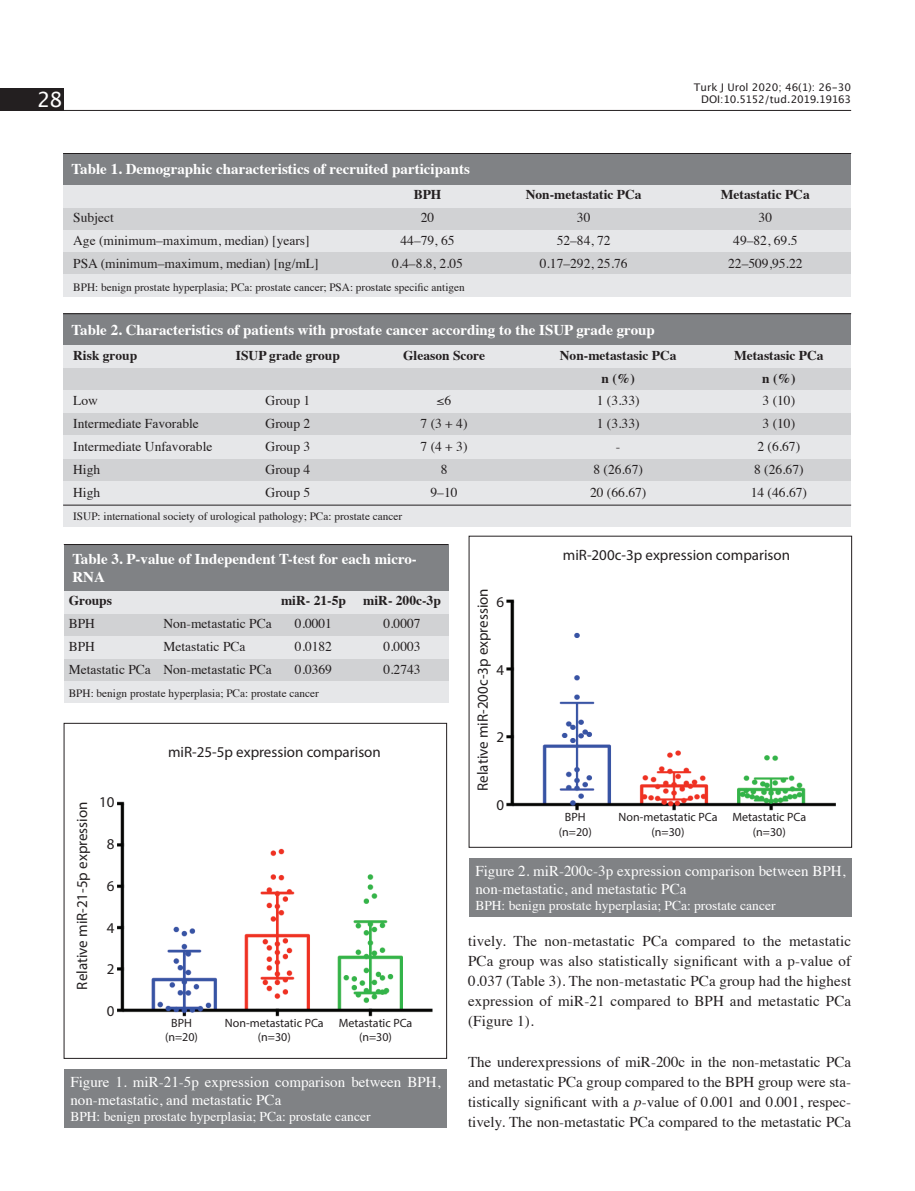
<style>
.page{position:relative;width:915px;height:1191px;background:#fff}
.page>*{position:absolute;margin:0;border:0;box-sizing:border-box;transform-origin:0 0}
.t1{font:21px "Lucida Grande";color:#fff}
.t2{font:15px/20.1px "Times";letter-spacing:.005em;color:#231f20;text-align:justify}
.t3{font:700 15px/18px "Times";color:#fff}
.t4{font:15px/18px "Times";color:#fff}
.t5{font:15px "Myriad Pro";color:#231f20}
.t6{font:13.5px "Times";color:#231f20}
.t7{font:700 13.5px "Times";color:#231f20}
.t8{font:13.5px "Times";color:#fff}
.t9{font:12px/14.4px "Myriad Pro";color:#231f20;text-align:center}
.t10{font:11.25px "Times";color:#231f20}
.t11{font:10.5px/12.6px "Lucida Grande";color:#231f20;text-align:right}
.s1{font-style:italic}
</style>
<div class="page">
<div style="left:63px;top:184px;width:787px;height:113px;background:#e6e7e9"></div>
<div style="left:63px;top:153px;width:787px;height:31px;background:#808285"></div>
<div style="left:63px;top:208px;width:787px;height:22px;background:#d1d2d4"></div>
<div style="left:63px;top:252px;width:787px;height:22px;background:#d1d2d4"></div>
<hr style="left:63px;top:153px;width:787px;height:1px;background:#231f20">
<div style="left:63px;top:344px;width:787px;height:183px;background:#e6e7e9"></div>
<div style="left:63px;top:313px;width:787px;height:31px;background:#808285"></div>
<div style="left:63px;top:369px;width:787px;height:21px;background:#d1d2d4"></div>
<div style="left:63px;top:414px;width:787px;height:21px;background:#d1d2d4"></div>
<div style="left:63px;top:459px;width:787px;height:22px;background:#d1d2d4"></div>
<hr style="left:63px;top:505px;width:787px;height:1px;background:#231f20">
<hr style="left:63px;top:313px;width:787px;height:1px;background:#231f20">
<div style="left:64px;top:590px;width:384px;height:113px;background:#e6e7e9"></div>
<div style="left:64px;top:544px;width:384px;height:46px;background:#808285"></div>
<div style="left:64px;top:614px;width:384px;height:21px;background:#d1d2d4"></div>
<div style="left:64px;top:659px;width:384px;height:21px;background:#d1d2d4"></div>
<hr style="left:64px;top:544px;width:384px;height:1px;background:#231f20">
<img style="left:117px;top:801px;width:316px;height:216px">
<div style="left:64px;top:1069px;width:382px;height:58px;background:#808285"></div>
<img style="left:506px;top:599px;width:330px;height:212px">
<div style="left:469px;top:858px;width:382px;height:58px;background:#808285"></div>
<hr style="left:64px;top:110px;width:786px;height:1px;background:#231f20">
<div style="left:0;top:88px;width:64px;height:23px;background:#231f20"></div>
<h1 class="t1" style="left:37px;top:88px;width:27px">28</h1>
<p class="t11" style="left:693px;top:81px;width:159px">Turk J Urol 2020; 46(1): 26-30<br>DOI:10.5152/tud.2019.19163</p>
<p class="t3" style="left:72px;top:159px;width:399px">Table 1. Demographic characteristics of recruited participants</p>
<p class="t7" style="left:413px;top:182px;width:29px">BPH</p>
<p class="t7" style="left:525px;top:182px;width:117px">Non-metastatic PCa</p>
<p class="t7" style="left:720px;top:182px;width:90px">Metastatic PCa</p>
<p class="t6" style="left:73px;top:205px;width:42px">Subject</p>
<p class="t6" style="left:420px;top:205px;width:15px">20</p>
<p class="t6" style="left:576px;top:205px;width:15px">30</p>
<p class="t6" style="left:758px;top:205px;width:15px">30</p>
<p class="t6" style="left:73px;top:228px;width:238px">Age (minimum–maximum, median) [years]</p>
<p class="t6" style="left:400px;top:228px;width:55px">44–79, 65</p>
<p class="t6" style="left:556px;top:228px;width:55px">52–84, 72</p>
<p class="t6" style="left:733px;top:228px;width:66px">49–82, 69.5</p>
<p class="t6" style="left:73px;top:251px;width:247px">PSA (minimum–maximum, median) [ng/mL]</p>
<p class="t6" style="left:392px;top:251px;width:72px">0.4–8.8, 2.05</p>
<p class="t6" style="left:539px;top:251px;width:89px">0.17–292, 25.76</p>
<p class="t6" style="left:728px;top:251px;width:76px">22–509,95.22</p>
<p class="t10" style="left:73px;top:277px;width:393px">BPH: benign prostate hyperplasia; PCa: prostate cancer; PSA: prostate specific antigen</p>
<p class="t3" style="left:72px;top:319px;width:584px">Table 2. Characteristics of patients with prostate cancer according to the ISUP grade group</p>
<p class="t7" style="left:73px;top:342px;width:65px">Risk group</p>
<p class="t7" style="left:236px;top:342px;width:106px">ISUP grade group</p>
<p class="t7" style="left:403px;top:342px;width:83px">Gleason Score</p>
<p class="t7" style="left:559px;top:342px;width:118px">Non-metastasic PCa</p>
<p class="t7" style="left:733px;top:342px;width:91px">Metastasic PCa</p>
<p class="t7" style="left:601px;top:365px;width:35px">n (%)</p>
<p class="t7" style="left:762px;top:365px;width:35px">n (%)</p>
<p class="t6" style="left:73px;top:388px;width:26px">Low</p>
<p class="t6" style="left:265px;top:388px;width:46px">Group 1</p>
<p class="t6" style="left:437px;top:388px;width:16px">≤6</p>
<p class="t6" style="left:596px;top:388px;width:44px">1 (3.33)</p>
<p class="t6" style="left:762px;top:388px;width:34px">3 (10)</p>
<p class="t6" style="left:73px;top:411px;width:127px">Intermediate Favorable</p>
<p class="t6" style="left:265px;top:411px;width:46px">Group 2</p>
<p class="t6" style="left:420px;top:411px;width:48px">7 (3 + 4)</p>
<p class="t6" style="left:596px;top:411px;width:44px">1 (3.33)</p>
<p class="t6" style="left:762px;top:411px;width:34px">3 (10)</p>
<p class="t6" style="left:73px;top:434px;width:141px">Intermediate Unfavorable</p>
<p class="t6" style="left:265px;top:434px;width:46px">Group 3</p>
<p class="t6" style="left:420px;top:434px;width:48px">7 (4 + 3)</p>
<p class="t6" style="left:615px;top:434px;width:6px">-</p>
<p class="t6" style="left:757px;top:434px;width:44px">2 (6.67)</p>
<p class="t6" style="left:73px;top:457px;width:28px">High</p>
<p class="t6" style="left:265px;top:457px;width:46px">Group 4</p>
<p class="t6" style="left:440px;top:457px;width:8px">8</p>
<p class="t6" style="left:593px;top:457px;width:51px">8 (26.67)</p>
<p class="t6" style="left:753px;top:457px;width:51px">8 (26.67)</p>
<p class="t6" style="left:73px;top:480px;width:28px">High</p>
<p class="t6" style="left:265px;top:480px;width:46px">Group 5</p>
<p class="t6" style="left:430px;top:480px;width:28px">9–10</p>
<p class="t6" style="left:590px;top:480px;width:58px">20 (66.67)</p>
<p class="t6" style="left:750px;top:480px;width:58px">14 (46.67)</p>
<p class="t10" style="left:73px;top:505px;width:330px">ISUP: international society of urological pathology; PCa: prostate cancer</p>
<p class="t3" style="left:72px;top:548px;width:346px">Table 3. P-value of Independent T-test for each micro-<br>RNA</p>
<p class="t7" style="left:69px;top:588px;width:45px">Groups</p>
<p class="t7" style="left:281px;top:588px;width:66px">miR- 21-5p</p>
<p class="t7" style="left:363px;top:588px;width:79px">miR- 200c-3p</p>
<p class="t6" style="left:69px;top:611px;width:28px">BPH</p>
<p class="t6" style="left:163px;top:611px;width:110px">Non-metastatic PCa</p>
<p class="t6" style="left:295px;top:611px;width:39px">0.0001</p>
<p class="t6" style="left:383px;top:611px;width:39px">0.0007</p>
<p class="t6" style="left:69px;top:634px;width:28px">BPH</p>
<p class="t6" style="left:163px;top:634px;width:84px">Metastatic PCa</p>
<p class="t6" style="left:295px;top:634px;width:39px">0.0182</p>
<p class="t6" style="left:383px;top:634px;width:39px">0.0003</p>
<p class="t6" style="left:69px;top:657px;width:204px">Metastatic PCa Non-metastatic PCa</p>
<p class="t6" style="left:295px;top:657px;width:39px">0.0369</p>
<p class="t6" style="left:383px;top:657px;width:39px">0.2743</p>
<p class="t10" style="left:69px;top:682px;width:251px">BPH: benign prostate hyperplasia; PCa: prostate cancer</p>
<p class="t5" style="left:562px;top:545px;width:229px">miR-200c-3p expression comparison</p>
<p class="t5" style="left:473px;top:790px;width:204px;rotate:-90deg">Relative miR-200c-3p expression</p>
<p class="t5" style="left:496px;top:593px;width:9px">6</p>
<p class="t5" style="left:496px;top:660px;width:9px">4</p>
<p class="t5" style="left:496px;top:728px;width:9px">2</p>
<p class="t5" style="left:168px;top:743px;width:214px">miR-25-5p expression comparison</p>
<p class="t5" style="left:73px;top:989px;width:189px;rotate:-90deg">Relative miR-21-5p expression</p>
<p class="t5" style="left:99px;top:793px;width:17px">10</p>
<p class="t5" style="left:107px;top:835px;width:9px">8</p>
<p class="t5" style="left:107px;top:876px;width:9px">6</p>
<p class="t5" style="left:107px;top:918px;width:9px">4</p>
<p class="t5" style="left:107px;top:960px;width:9px">2</p>
<p class="t5" style="left:107px;top:1001px;width:9px">0</p>
<p class="t9" style="left:165px;top:1015px;width:34px">BPH (n=20)</p>
<p class="t9" style="left:225px;top:1015px;width:100px">Non-metastatic PCa (n=30)</p>
<p class="t9" style="left:338px;top:1015px;width:75px">Metastatic PCa (n=30)</p>
<p class="t4" style="left:70px;top:1071px;width:371px">Figure 1. miR-21-5p expression comparison between BPH, non-metastatic, and metastatic PCa</p>
<p class="t8" style="left:70px;top:1103px;width:301px">BPH: benign prostate hyperplasia; PCa: prostate cancer</p>
<p class="t5" style="left:496px;top:795px;width:9px">0</p>
<p class="t9" style="left:558px;top:810px;width:34px">BPH (n=20)</p>
<p class="t9" style="left:618px;top:810px;width:100px">Non-metastatic PCa (n=30)</p>
<p class="t9" style="left:732px;top:810px;width:75px">Metastatic PCa (n=30)</p>
<p class="t4" style="left:475px;top:860px;width:371px">Figure 2. miR-200c-3p expression comparison between BPH, non-metastatic, and metastatic PCa</p>
<p class="t8" style="left:475px;top:892px;width:301px">BPH: benign prostate hyperplasia; PCa: prostate cancer</p>
<p class="t2" style="left:468px;top:929px;width:384px">tively. The non-metastatic PCa compared to the metastatic PCa group was also statistically significant with a p-value of 0.037 (Table 3). The non-metastatic PCa group had the highest expression of miR-21 compared to BPH and metastatic PCa (Figure 1).</p>
<p class="t2" style="left:468px;top:1050px;width:384px">The underexpressions of miR-200c in the non-metastatic PCa and metastatic PCa group compared to the BPH group were sta&shy;tistically significant with a <span class="s1">p</span>-value of 0.001 and 0.001, respec&shy;tively. The non-metastatic PCa compared to the metastatic PCa</p>
</div>
